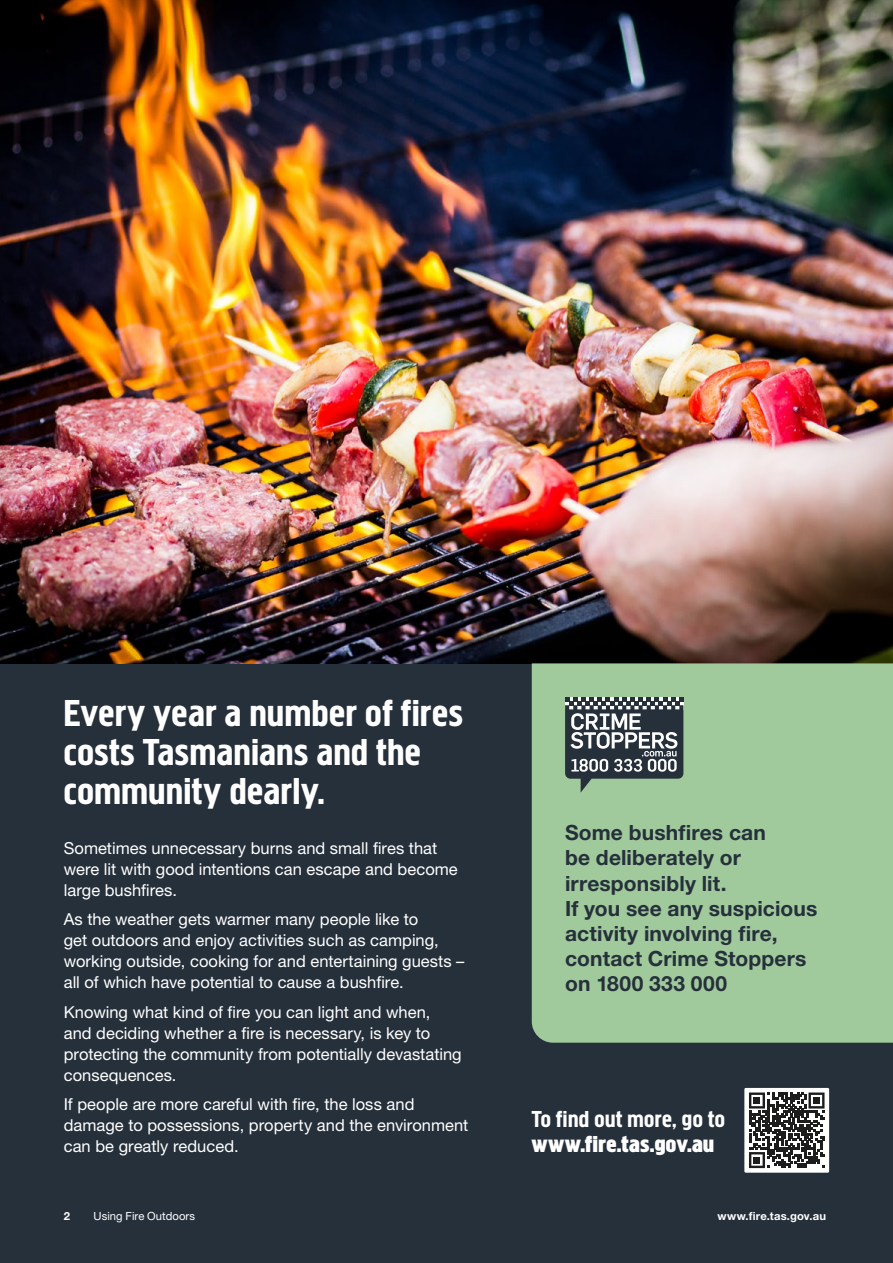
<style>
.page{position:relative;width:893px;height:1263px;background:#26303b}
.page>*{position:absolute;margin:0;border:0;box-sizing:border-box;transform-origin:0 0}
.Intro{font:39px/39px "Megaphone";letter-spacing:.02em;color:#fff}
.URL_2{font:700 24px/25.5px "Megaphone";letter-spacing:.02em;color:#fff}
.Pullouts{font:700 21px/25.2px "Helvetica Neue LT Std";letter-spacing:.005em;color:#26303b}
.New_Body_Text{font:16.5px/21px "Helvetica Neue LT Std";color:#fff}
.t1{font:700 11.25px "Helvetica Neue LT Std";letter-spacing:.015em;color:#fff}
.t2{font:11.25px "Helvetica Neue LT Std";letter-spacing:.005em;color:#fff}
.s1{font-weight:400}
</style>
<div class="page">
<img style="left:0;top:0;width:893px;height:663px">
<div style="left:532px;top:663px;width:361px;height:380px;background:#a0c99c"></div>
<div style="left:744px;top:1088px;width:85px;height:85px;background:#fff"></div>
<svg style="left:749px;top:1092px;width:75px;height:76px"></svg>
<div style="left:753px;top:1097px;width:7px;height:7px;background:#1d1d1b"></div>
<div style="left:813px;top:1097px;width:7px;height:7px;background:#1d1d1b"></div>
<div style="left:753px;top:1156px;width:7px;height:7px;background:#1d1d1b"></div>
<svg style="left:565px;top:697px;width:118px;height:96px"></svg>
<p class="Intro" style="left:64px;top:693px;width:401px">Every year a number of fires costs Tasmanians and the community dearly.</p>
<p class="New_Body_Text" style="left:64px;top:837px;width:396px">Sometimes unnecessary burns and small fires that were lit with good intentions can escape and become large bushfires.</p>
<p class="New_Body_Text" style="left:64px;top:908px;width:402px">As the weather gets warmer many people like to<br>get outdoors and enjoy activities such as camping, working outside, cooking for and entertaining guests – all of which have potential to cause a bushfire.</p>
<p class="New_Body_Text" style="left:64px;top:1001px;width:399px">Knowing what kind of fire you can light and when, and deciding whether a fire is necessary, is key to protecting the community from potentially devastating consequences.</p>
<p class="New_Body_Text" style="left:64px;top:1093px;width:406px">If people are more careful with fire, the loss and damage to possessions, property and the environment can be greatly reduced.</p>
<p class="Pullouts" style="left:565px;top:820px;width:254px">Some bushfires can<br>be deliberately or irresponsibly lit.<br>If you see any suspicious activity involving fire, contact Crime Stoppers on 1800 333 000</p>
<p class="URL_2" style="left:532px;top:1106px;width:195px"><span class="s1">To find out more, go to </span>www.fire.tas.gov.au</p>
<p class="t1" style="left:64px;top:1209px;width:8px">2</p>
<p class="t2" style="left:94px;top:1210px;width:103px">Using Fire Outdoors</p>
<p class="t1" style="left:717px;top:1209px;width:110px">www.fire.tas.gov.au</p>
</div>
